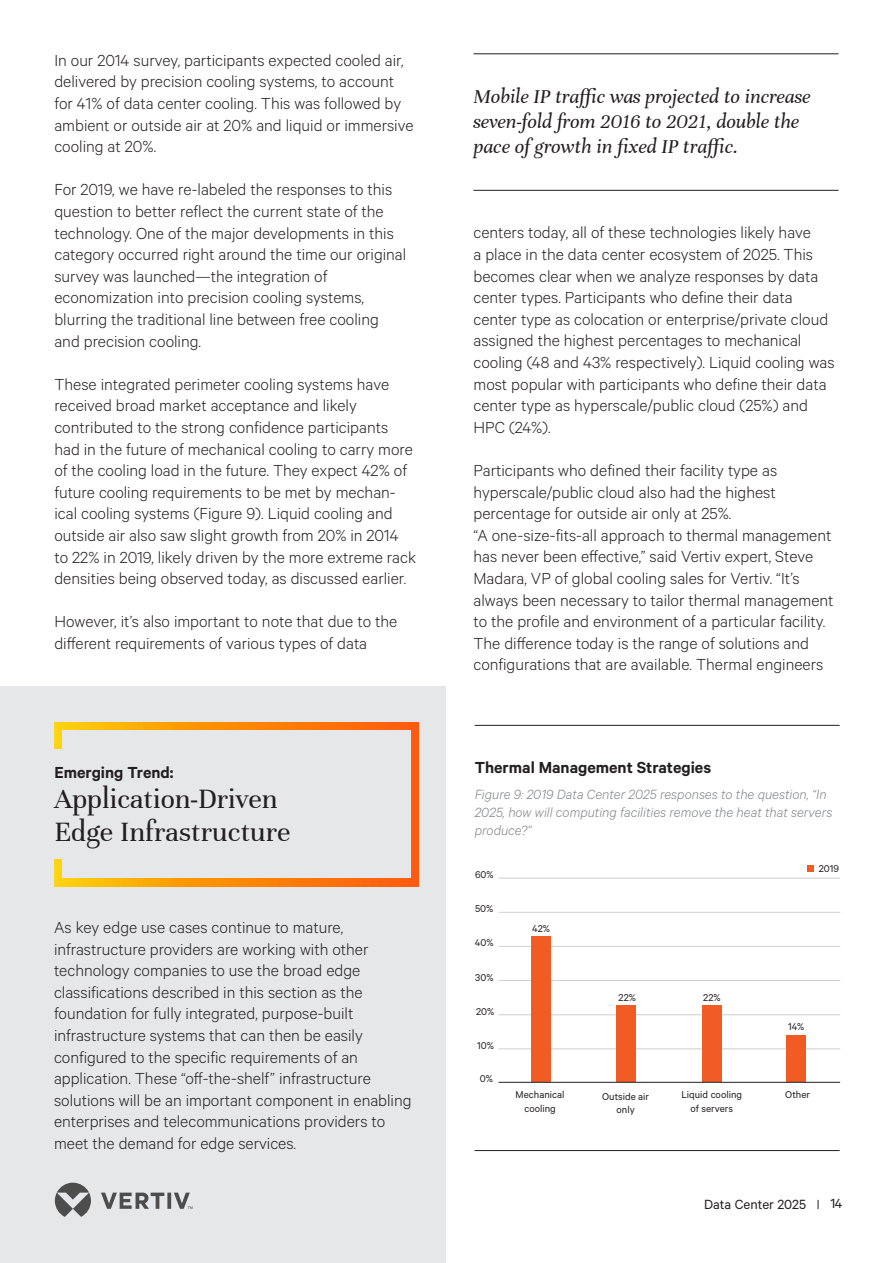
<style>
.page{position:relative;width:893px;height:1263px;background:#fff}
.page>*{position:absolute;margin:0;border:0;box-sizing:border-box;transform-origin:0 0}
.t1{font:30px/32.4px "Unna";color:#231f20}
.t2{font:italic 21px/25.2px "Unna";color:#231f20}
.t3{font:300 18px/21.6px "Calibre";color:#231f20}
.t4{font:600 18px "Calibre";color:#231f20}
.t5{font:italic 300 15px/18px "Calibre";color:#808285}
.t6{font:15px "Calibre";color:#231f20}
.t7{font:11.1px/13.4px "Calibre";color:#231f20;text-align:center}
</style>
<div class="page">
<div style="left:0;top:686px;width:446px;height:577px;background:#e6e7e9"></div>
<hr style="left:473px;top:53px;width:365px;height:1px;background:#231f20">
<hr style="left:473px;top:190px;width:365px;height:1px;background:#231f20">
<div style="left:54px;top:722px;width:8px;height:27px;background:#fed311"></div>
<div style="left:411px;top:722px;width:8px;height:163px;background:#ff5a0f"></div>
<svg style="left:62px;top:722px;width:349px;height:8px"></svg>
<svg style="left:62px;top:878px;width:357px;height:8px"></svg>
<div style="left:54px;top:859px;width:8px;height:27px;background:#fed311"></div>
<hr style="left:499px;top:1049px;width:341px;height:1px;background:#d1d2d4">
<hr style="left:499px;top:1014px;width:341px;height:1px;background:#d1d2d4">
<hr style="left:499px;top:980px;width:341px;height:1px;background:#d1d2d4">
<hr style="left:499px;top:946px;width:341px;height:1px;background:#d1d2d4">
<hr style="left:499px;top:912px;width:341px;height:1px;background:#d1d2d4">
<hr style="left:499px;top:878px;width:341px;height:1px;background:#d1d2d4">
<div style="left:531px;top:936px;width:19px;height:146px;background:#f15b24"></div>
<div style="left:616px;top:1005px;width:20px;height:77px;background:#f15b24"></div>
<div style="left:702px;top:1005px;width:19px;height:77px;background:#f15b24"></div>
<div style="left:787px;top:1035px;width:19px;height:47px;background:#f15b24"></div>
<hr style="left:499px;top:1082px;width:341px;height:1px;background:#231f20">
<div style="left:807px;top:865px;width:7px;height:7px;background:#f15b24"></div>
<hr style="left:475px;top:725px;width:365px;height:1px;background:#231f20">
<hr style="left:475px;top:1150px;width:365px;height:1px;background:#231f20">
<svg style="left:55px;top:1183px;width:138px;height:34px"></svg>
<p class="t3" style="left:54px;top:49px;width:361px">In our 2014 survey, participants expected cooled air, delivered by precision cooling systems, to account for 41% of data center cooling. This was followed by ambient or outside air at 20% and liquid or immersive cooling at 20%.</p>
<p class="t3" style="left:54px;top:178px;width:353px">For 2019, we have re-labeled the responses to this question to better reflect the current state of the technology. One of the major developments in this category occurred right around the time our original survey was launched—the integration of economization into precision cooling systems, blurring the traditional line between free cooling and precision cooling.</p>
<p class="t3" style="left:54px;top:373px;width:363px">These integrated perimeter cooling systems have received broad market acceptance and likely contributed to the strong confidence participants had in the future of mechanical cooling to carry more of the cooling load in the future. They expect 42% of future cooling requirements to be met by mechan&shy;ical cooling systems (Figure 9). Liquid cooling and outside air also saw slight growth from 20% in 2014 to 22% in 2019, likely driven by the more extreme rack densities being observed today, as discussed earlier.</p>
<p class="t3" style="left:54px;top:610px;width:344px">However, it’s also important to note that due to the different requirements of various types of data</p>
<p class="t4" style="left:54px;top:762px;width:121px">Emerging Trend:</p>
<h1 class="t1" style="left:54px;top:783px;width:238px">Application-Driven<br>Edge Infrastructure</h1>
<p class="t3" style="left:54px;top:916px;width:359px">As key edge use cases continue to mature, infrastructure providers are working with other technology companies to use the broad edge classifications described in this section as the foundation for fully integrated, purpose-built infrastructure systems that can then be easily configured to the specific requirements of an application. These “off-the-shelf” infrastructure solutions will be an important component in enabling enterprises and telecommunications providers to meet the demand for edge services.</p>
<p class="t2" style="left:473px;top:84px;width:338px">Mobile IP traffic was projected to increase seven-fold from 2016 to 2021, double the pace of growth in fixed IP traffic.</p>
<p class="t3" style="left:473px;top:221px;width:363px">centers today, all of these technologies likely have<br>a place in the data center ecosystem of 2025. This becomes clear when we analyze responses by data center types. Participants who define their data center type as colocation or enterprise/private cloud assigned the highest percentages to mechanical cooling (48 and 43% respectively). Liquid cooling was most popular with participants who define their data center type as hyperscale/public cloud (25%) and HPC (24%).</p>
<p class="t3" style="left:473px;top:459px;width:362px">Participants who defined their facility type as hyperscale/public cloud also had the highest percentage for outside air only at 25%.<br>“A one-size-fits-all approach to thermal management has never been effective,” said Vertiv expert, Steve Madara, VP of global cooling sales for Vertiv. “It’s always been necessary to tailor thermal management to the profile and environment of a particular facility.<br>The difference today is the range of solutions and configurations that are available. Thermal engineers</p>
<p class="t4" style="left:475px;top:757px;width:238px">Thermal Management Strategies</p>
<p class="t5" style="left:475px;top:784px;width:359px">Figure 9: 2019 Data Center 2025 responses to the question, “In<br>2025, how will computing facilities remove the heat that servers produce?”</p>
<p class="t7" style="left:475px;top:867px;width:20px">60%</p>
<p class="t7" style="left:475px;top:901px;width:20px">50%</p>
<p class="t7" style="left:475px;top:935px;width:20px">40%</p>
<p class="t7" style="left:475px;top:970px;width:20px">30%</p>
<p class="t7" style="left:476px;top:1004px;width:20px">20%</p>
<p class="t7" style="left:477px;top:1038px;width:18px">10%</p>
<p class="t7" style="left:480px;top:1072px;width:15px">0%</p>
<p class="t7" style="left:532px;top:921px;width:19px">42%</p>
<p class="t7" style="left:516px;top:1088px;width:50px">Mechanical cooling</p>
<p class="t7" style="left:819px;top:861px;width:22px">2019</p>
<p class="t7" style="left:619px;top:990px;width:19px">22%</p>
<p class="t7" style="left:703px;top:990px;width:19px">22%</p>
<p class="t7" style="left:788px;top:1019px;width:18px">14%</p>
<p class="t7" style="left:602px;top:1089px;width:48px">Outside air only</p>
<p class="t7" style="left:681px;top:1088px;width:62px">Liquid cooling of servers</p>
<p class="t7" style="left:785px;top:1088px;width:26px">Other</p>
<p class="t6" style="left:704px;top:1196px;width:103px">Data Center 2025</p>
<p class="t6" style="left:831px;top:1195px;width:13px">14</p>
</div>
